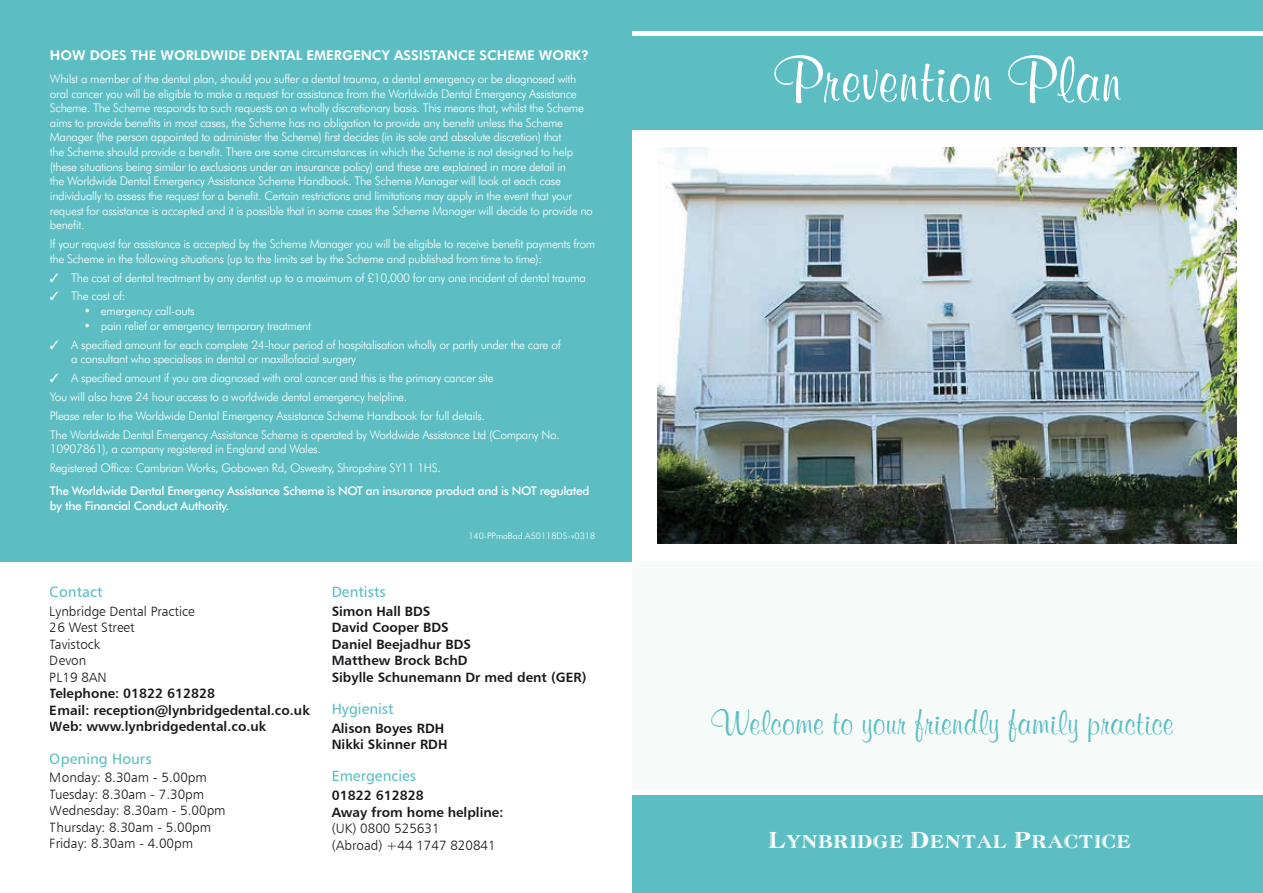
<style>
.page{position:relative;width:1263px;height:893px;background:#fff}
.page>*{position:absolute;margin:0;border:0;box-sizing:border-box;transform-origin:0 0}
.t1{font:700 66px "Murray Hill BT";color:#fff}
.t2{font:700 36px "Murray Hill BT";color:#5cbec3}
.t3{font:18.3px "Atlantic Inline";color:#fff}
.t4{font:15px "Humanist 777 BT Roman B";color:#5cbec3}
.t5{font:13.5px/16.5px "Humanist 777 BT Bold B";color:#1a171c}
.t6{font:13.5px/16.5px "Humanist 777 BT Light B";color:#1a171c}
.t7{font:800 13.5px "Futura BT";color:#fff}
.t8{font:300 12px/14.7px "Futura BT";letter-spacing:-.03em;color:#fff}
.t9{font:500 12px/14.7px "Futura BT";letter-spacing:-.03em;color:#fff}
.t10{font:300 9px "Futura BT";color:#fff}
.s1{font-size:22.8px}
</style>
<div class="page">
<div style="left:0;top:0;width:632px;height:561px;background:#5cbec3"></div>
<div style="left:632px;top:796px;width:631px;height:97px;background:#5cbec3"></div>
<div style="left:619px;top:36px;width:644px;height:94px;background:#5cbec3"></div>
<div style="left:632px;top:561px;width:631px;height:229px;background:#f6fbfa"></div>
<img style="left:658px;top:147px;width:578px;height:396px">
<div style="left:624px;top:0;width:639px;height:31px;background:#5cbec3"></div>
<p class="t7" style="left:50px;top:47px;width:540px">HOW DOES THE WORLDWIDE DENTAL EMERGENCY ASSISTANCE SCHEME WORK?</p>
<p class="t8" style="left:50px;top:71px;width:544px">Whilst a member of the dental plan, should you suffer a dental trauma, a dental emergency or be diagnosed with oral cancer you will be eligible to make a request for assistance from the Worldwide Dental Emergency Assistance Scheme. The Scheme responds to such requests on a wholly discretionary basis. This means that, whilst the Scheme aims to provide benefits in most cases, the Scheme has no obligation to provide any benefit unless the Scheme Manager (the person appointed to administer the Scheme) first decides (in its sole and absolute discretion) that<br>the Scheme should provide a benefit. There are some circumstances in which the Scheme is not designed to help (these situations being similar to exclusions under an insurance policy) and these are explained in more detail in<br>the Worldwide Dental Emergency Assistance Scheme Handbook. The Scheme Manager will look at each case individually to assess the request for a benefit. Certain restrictions and limitations may apply in the event that your request for assistance is accepted and it is possible that in some cases the Scheme Manager will decide to provide no benefit.</p>
<p class="t8" style="left:50px;top:236px;width:547px">If your request for assistance is accepted by the Scheme Manager you will be eligible to receive benefit payments from the Scheme in the following situations (up to the limits set by the Scheme and published from time to time):</p>
<p class="t8" style="left:50px;top:270px;width:537px">✓ The cost of dental treatment by any dentist up to a maximum of £10,000 for any one incident of dental trauma</p>
<p class="t8" style="left:50px;top:289px;width:77px">✓ The cost of:</p>
<p class="t8" style="left:84px;top:303px;width:112px">• emergency call-outs</p>
<p class="t8" style="left:84px;top:318px;width:229px">• pain relief or emergency temporary treatment</p>
<p class="t8" style="left:71px;top:337px;width:491px;text-indent:-21px">✓ A specified amount for each complete 24-hour period of hospitalisation wholly or partly under the care of a consultant who specialises in dental or maxillofacial surgery</p>
<p class="t8" style="left:50px;top:368px;width:511px;line-height:18.9px">✓ A specified amount if you are diagnosed with oral cancer and this is the primary cancer site<br>You will also have 24 hour access to a worldwide dental emergency helpline.<br>Please refer to the Worldwide Dental Emergency Assistance Scheme Handbook for full details.<br>The Worldwide Dental Emergency Assistance Scheme is operated by Worldwide Assistance Ltd (Company No.</p>
<p class="t8" style="left:50px;top:439px;width:392px;line-height:18.9px">10907861), a company registered in England and Wales.<br>Registered Office: Cambrian Works, Gobowen Rd, Oswestry, Shropshire SY11 1HS.</p>
<p class="t9" style="left:50px;top:484px;width:541px">The Worldwide Dental Emergency Assistance Scheme is NOT an insurance product and is NOT regulated by the Financial Conduct Authority.</p>
<p class="t10" style="left:468px;top:530px;width:128px">140-PPmaBad A50118DS-v0318</p>
<h1 class="t1" style="left:773px;top:39px;width:349px">Prevention Plan</h1>
<p class="t4" style="left:50px;top:583px;width:54px">Contact</p>
<p class="t6" style="left:50px;top:603px;width:146px">Lynbridge Dental Practice<br>26 West Street<br>Tavistock<br>Devon<br>PL19 8AN</p>
<p class="t5" style="left:50px;top:685px;width:261px">Telephone: 01822 612828<br>Email: reception@lynbridgedental.co.uk<br>Web: www.lynbridgedental.co.uk</p>
<p class="t4" style="left:50px;top:749px;width:103px">Opening Hours</p>
<p class="t6" style="left:50px;top:769px;width:177px">Monday: 8.30am - 5.00pm<br>Tuesday: 8.30am - 7.30pm<br>Wednesday: 8.30am - 5.00pm<br>Thursday: 8.30am - 5.00pm<br>Friday: 8.30am - 4.00pm</p>
<p class="t4" style="left:332px;top:583px;width:56px">Dentists</p>
<p class="t5" style="left:332px;top:602px;width:256px">Simon Hall BDS<br>David Cooper BDS<br>Daniel Beejadhur BDS<br>Matthew Brock BchD<br>Sibylle Schunemann Dr med dent (GER)</p>
<p class="t4" style="left:332px;top:699px;width:64px">Hygienist</p>
<p class="t5" style="left:332px;top:719px;width:117px">Alison Boyes RDH<br>Nikki Skinner RDH</p>
<p class="t4" style="left:332px;top:767px;width:86px">Emergencies</p>
<p class="t5" style="left:332px;top:787px;width:173px">01822 612828<br>Away from home helpline:</p>
<p class="t6" style="left:332px;top:820px;width:166px">(UK) 0800 525631<br>(Abroad) +44 1747 820841</p>
<h3 class="t3" style="left:768px;top:830px;width:365px"><span class="s1">L</span>YNBRIDGE <span class="s1">D</span>ENTAL <span class="s1">P</span>RACTICE</h3>
<h2 class="t2" style="left:710px;top:700px;width:464px">Welcome to your friendly family practice</h2>
</div>
